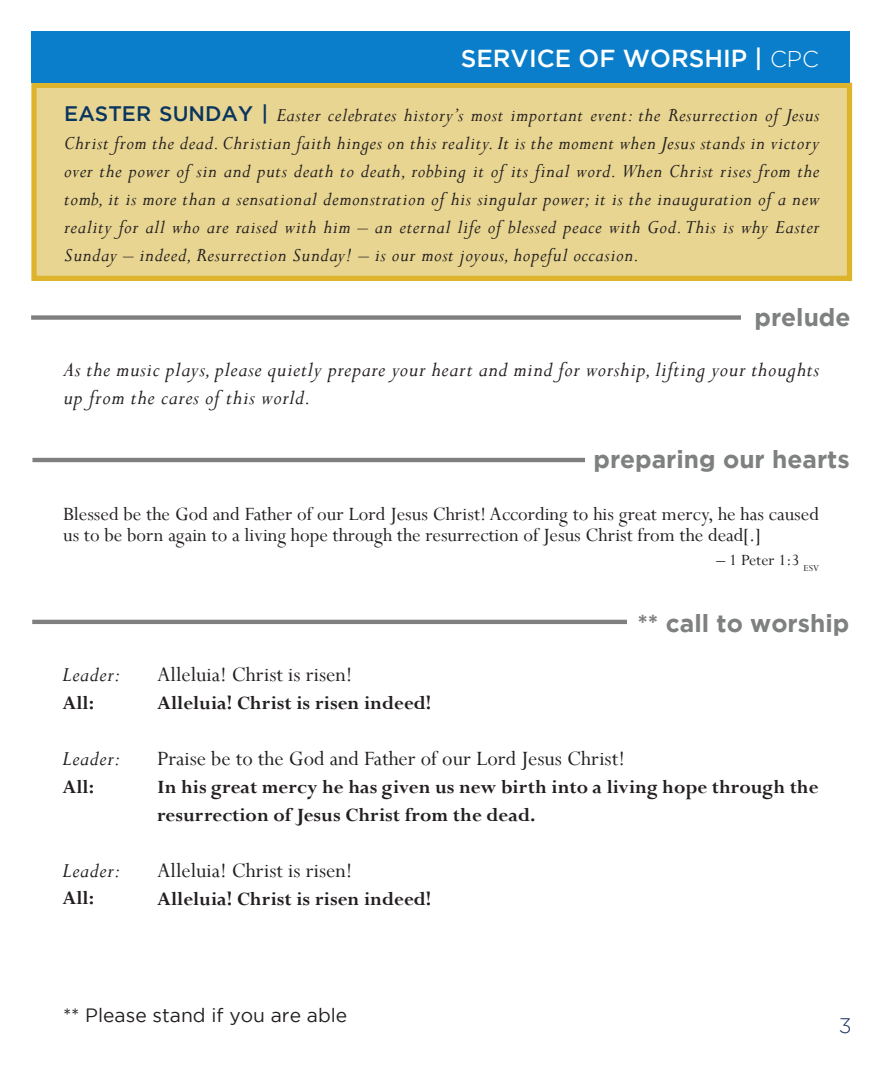
<style>
.page{position:relative;width:882px;height:1071px;background:#fff}
.page>*{position:absolute;margin:0;border:0;box-sizing:border-box;transform-origin:0 0}
.t1{font:700 24.5px "Gotham";color:#7f8080}
.t2{font:500 24.5px "Gotham";color:#fff}
.t3{font:italic 22.75px/28px "Perpetua";letter-spacing:.03em;color:#231f20}
.t4{font:22.75px "Perpetua";color:#231f20}
.t5{font:italic 21px/28px "Perpetua";letter-spacing:.03em;color:#231f20;text-align:justify}
.t6{font:700 21px/28px "Perpetua";color:#231f20}
.t7{font:21px/21px "Perpetua";color:#231f20}
.t8{font:300 21px "Gotham";color:#1e345d}
.t9{font:19.25px "Gotham";color:#231f20}
.t10{font:17.5px "Perpetua";color:#231f20}
.s1{font-weight:300;font-size:22.75px}
.s2{font-family:"Gotham";font-weight:500;font-style:normal;color:#0a355e}
</style>
<div class="page">
<div style="left:31px;top:83px;width:821px;height:198px;background:#e8d591;border:5px solid #ddb42b"></div>
<div style="left:32px;top:32px;width:818px;height:51px;background:#0a7eca"></div>
<hr style="left:32px;top:458px;width:780px;height:4px;background:#7f7f7f">
<div style="left:585px;top:441px;width:265px;height:37px;background:#fff"></div>
<hr style="left:32px;top:620px;width:780px;height:4px;background:#7f7f7f">
<div style="left:627px;top:604px;width:222px;height:38px;background:#fff"></div>
<div style="left:31px;top:315px;width:780px;height:5px;background:#7f7f7f"></div>
<div style="left:741px;top:298px;width:109px;height:39px;background:#fff"></div>
<p class="t2" style="left:461px;top:44px;width:359px">SERVICE OF WORSHIP | <span class="s1">CPC</span></p>
<p class="t5" style="left:64px;top:100px;width:757px"><span class="s2">EASTER SUNDAY |</span> Easter celebrates history’s most important event: the Resurrection of Jesus Christ from the dead. Christian faith hinges on this reality. It is the moment when Jesus stands in victory over the power of sin and puts death to death, robbing it of its final word. When Christ rises from the tomb, it is more than a sensational demonstration of his singular power; it is the inauguration of a new reality for all who are raised with him – an eternal life of blessed peace with God. This is why Easter Sunday – indeed, Resurrection Sunday! – is our most joyous, hopeful occasion.</p>
<p class="t1" style="left:754px;top:304px;width:98px">prelude</p>
<p class="t3" style="left:63px;top:355px;width:757px">As the music plays, please quietly prepare your heart and mind for worship, lifting your thoughts up from the cares of this world.</p>
<p class="t1" style="left:593px;top:446px;width:258px">preparing our hearts</p>
<p class="t7" style="left:63px;top:503px;width:757px">Blessed be the God and Father of our Lord Jesus Christ! According to his great mercy, he has caused us to be born again to a living hope through the resurrection of Jesus Christ from the dead[.]</p>
<p class="t10" style="left:717px;top:549px;width:104px">– 1 Peter 1:3 <sub>ESV</sub></p>
<p class="t3" style="left:62px;top:660px;width:59px">Leader:</p>
<p class="t6" style="left:62px;top:688px;width:33px">All:</p>
<p class="t3" style="left:62px;top:744px;width:59px">Leader:</p>
<p class="t6" style="left:62px;top:773px;width:33px">All:</p>
<p class="t3" style="left:62px;top:856px;width:59px">Leader:</p>
<p class="t6" style="left:62px;top:884px;width:33px">All:</p>
<p class="t4" style="left:157px;top:660px;width:197px">Alleluia! Christ is risen!</p>
<p class="t6" style="left:157px;top:688px;width:276px">Alleluia! Christ is risen indeed!</p>
<p class="t1" style="left:637px;top:609px;width:213px">** call to worship</p>
<p class="t4" style="left:157px;top:744px;width:469px">Praise be to the God and Father of our Lord Jesus Christ!</p>
<p class="t6" style="left:157px;top:772px;width:663px">In his great mercy he has given us new birth into a living hope through the resurrection of Jesus Christ from the dead.</p>
<p class="t4" style="left:157px;top:856px;width:197px">Alleluia! Christ is risen!</p>
<p class="t6" style="left:157px;top:884px;width:276px">Alleluia! Christ is risen indeed!</p>
<p class="t9" style="left:63px;top:1005px;width:286px">** Please stand if you are able</p>
<p class="t8" style="left:839px;top:1014px;width:14px">3</p>
</div>
